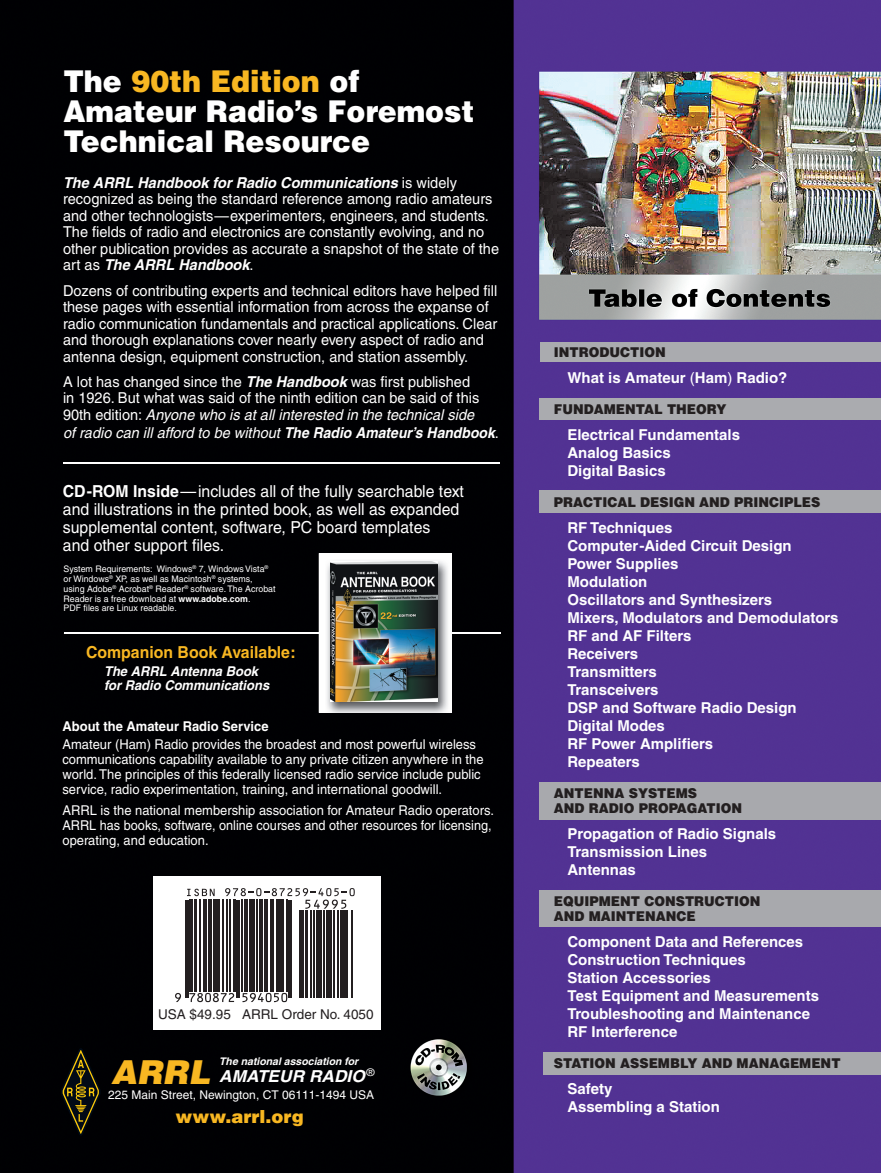
<style>
.page{position:relative;width:881px;height:1173px;background:#fff}
.page>*{position:absolute;margin:0;border:0;box-sizing:border-box;transform-origin:0 0}
.t1{font:italic 900 33px "Helvetica";color:#f8b722}
.t2{font:900 30px/30px "Helvetica";color:#fff;scale:.95 1}
.t3{font:900 18px "Helvetica";color:#f8b722}
.t4{font:16.5px/18px "Helvetica";color:#fff;scale:.96 1}
.t5{font:700 16.5px "Helvetica";color:#f8b722;scale:.96 1}
.t6{font:italic 700 16.5px "Helvetica";color:#fff;scale:1.05 1}
.t7{font:15px/16.5px "Helvetica";color:#fff}
.t8{font:700 15px/18px "Helvetica";color:#fff}
.t9{font:italic 15px "Helvetica";color:#fff}
.t10{font:13.5px/15px "Helvetica";color:#fff;scale:.96 1}
.t11{font:900 13.5px/15px "Helvetica";color:#231f20;scale:.95 1}
.t12{font:italic 700 13.5px/13.8px "Helvetica";color:#fff;scale:.96 1}
.t13{font:700 13.5px "Helvetica";color:#fff;scale:.96 1}
.t14{font:13.5px "Helvetica";color:#231f20}
.t15{font:12px "Helvetica";color:#fff}
.t16{font:italic 700 10.5px "Helvetica";color:#fff}
.t17{font:9px/9.8px "Helvetica";color:#fff}
.s1{color:#f8b722}
.s2{font-weight:700;font-style:italic}
.s3{font-style:italic}
.s4{font-weight:700}
.s5{font-style:normal}
.s6{font-weight:400}
</style>
<div class="page">
<img style="left:0;top:0;width:881px;height:1173px">
<div style="left:153px;top:876px;width:227px;height:153px;background:#fff"></div>
<svg style="left:60px;top:1048px;width:42px;height:89px;background:#211e0a"></svg>
<div style="left:63px;top:69px;width:415px;height:88px;background:#000002"></div>
<div style="left:540px;top:342px;width:341px;height:19px;background:#aaabaf"></div>
<div style="left:539px;top:490px;width:342px;height:22px;background:#a8a9ad"></div>
<div style="left:539px;top:781px;width:342px;height:38px;background:#a8a9ad"></div>
<div style="left:539px;top:890px;width:342px;height:37px;background:#a8a9ad"></div>
<div style="left:543px;top:1051px;width:338px;height:23px;background:#a8a9ad"></div>
<div style="left:539px;top:398px;width:342px;height:21px;background:#aaabaf"></div>
<hr style="left:63px;top:462px;width:437px;height:1px;background:#fff">
<svg style="left:185px;top:896px;width:168px;height:106px"></svg>
<svg style="left:187px;top:888px;width:28px;height:8px"></svg>
<svg style="left:175px;top:993px;width:6px;height:9px"></svg>
<hr style="left:185px;top:899px;width:1px;height:98px;background:#231f20">
<hr style="left:187px;top:899px;width:1px;height:98px;background:#231f20">
<hr style="left:189px;top:899px;width:4px;height:92px;background:#231f20">
<hr style="left:194px;top:899px;width:2px;height:92px;background:#231f20">
<hr style="left:200px;top:899px;width:1px;height:92px;background:#231f20">
<hr style="left:203px;top:899px;width:1px;height:92px;background:#231f20">
<hr style="left:205px;top:899px;width:1px;height:92px;background:#231f20">
<hr style="left:209px;top:899px;width:3px;height:92px;background:#231f20">
<hr style="left:213px;top:899px;width:2px;height:92px;background:#231f20">
<hr style="left:216px;top:899px;width:4px;height:92px;background:#231f20">
<hr style="left:222px;top:899px;width:1px;height:92px;background:#231f20">
<hr style="left:227px;top:899px;width:1px;height:92px;background:#231f20">
<svg style="left:189px;top:993px;width:45px;height:9px"></svg>
<hr style="left:230px;top:899px;width:1px;height:92px;background:#231f20">
<hr style="left:233px;top:899px;width:2px;height:92px;background:#231f20">
<hr style="left:237px;top:899px;width:1px;height:98px;background:#231f20">
<hr style="left:239px;top:899px;width:1px;height:98px;background:#231f20">
<hr style="left:241px;top:899px;width:1px;height:92px;background:#231f20">
<hr style="left:244px;top:899px;width:4px;height:92px;background:#231f20">
<hr style="left:249px;top:899px;width:3px;height:92px;background:#231f20">
<hr style="left:253px;top:899px;width:2px;height:92px;background:#231f20">
<hr style="left:257px;top:899px;width:1px;height:92px;background:#231f20">
<hr style="left:259px;top:899px;width:3px;height:92px;background:#231f20">
<hr style="left:265px;top:899px;width:3px;height:92px;background:#231f20">
<hr style="left:270px;top:899px;width:1px;height:92px;background:#231f20">
<hr style="left:273px;top:899px;width:1px;height:92px;background:#231f20">
<hr style="left:276px;top:899px;width:3px;height:92px;background:#231f20">
<svg style="left:243px;top:993px;width:44px;height:9px"></svg>
<hr style="left:280px;top:899px;width:4px;height:92px;background:#231f20">
<hr style="left:286px;top:899px;width:1px;height:92px;background:#231f20">
<hr style="left:288px;top:899px;width:1px;height:98px;background:#231f20">
<hr style="left:290px;top:899px;width:2px;height:98px;background:#231f20">
<hr style="left:299px;top:910px;width:2px;height:87px;background:#231f20">
<hr style="left:302px;top:910px;width:2px;height:87px;background:#231f20">
<hr style="left:305px;top:910px;width:2px;height:87px;background:#231f20">
<hr style="left:311px;top:910px;width:1px;height:87px;background:#231f20">
<hr style="left:313px;top:910px;width:1px;height:87px;background:#231f20">
<hr style="left:316px;top:910px;width:4px;height:87px;background:#231f20">
<hr style="left:321px;top:910px;width:1px;height:87px;background:#231f20">
<hr style="left:323px;top:910px;width:1px;height:87px;background:#231f20">
<hr style="left:326px;top:910px;width:2px;height:87px;background:#231f20">
<hr style="left:329px;top:910px;width:3px;height:87px;background:#231f20">
<hr style="left:333px;top:910px;width:1px;height:87px;background:#231f20">
<hr style="left:338px;top:910px;width:1px;height:87px;background:#231f20">
<hr style="left:340px;top:910px;width:2px;height:87px;background:#231f20">
<hr style="left:343px;top:910px;width:1px;height:87px;background:#231f20">
<svg style="left:225px;top:888px;width:130px;height:20px"></svg>
<hr style="left:346px;top:910px;width:2px;height:87px;background:#231f20">
<hr style="left:351px;top:910px;width:1px;height:87px;background:#231f20">
<hr style="left:64px;top:632px;width:437px;height:2px;background:#fff">
<div style="left:319px;top:553px;width:132px;height:159px;background:#fff"></div>
<img style="left:326px;top:561px;width:123px;height:154px">
<img style="left:330px;top:561px;width:108px;height:140px">
<h2 class="t2" style="left:63px;top:69px;width:434px">The <span class="s1">90th Edition</span> of<br>Amateur Radio’s Foremost<br>Technical Resource</h2>
<p class="t7" style="left:63px;top:176px;width:438px"><span class="s2">The ARRL Handbook for Radio Communications</span> is widely recognized as being the standard reference among radio amateurs and other technologists—experimenters, engineers, and students.<br>The fields of radio and electronics are constantly evolving, and no other publication provides as accurate a snapshot of the state of the art as <span class="s2">The ARRL Handbook</span>.</p>
<p class="t7" style="left:63px;top:283px;width:436px">Dozens of contributing experts and technical editors have helped fill these pages with essential information from across the expanse of radio communication fundamentals and practical applications. Clear and thorough explanations cover nearly every aspect of radio and antenna design, equipment construction, and station assembly.</p>
<p class="t7" style="left:63px;top:374px;width:418px">A lot has changed since the <span class="s2">The Handbook</span> was first published in 1926. But what was said of the ninth edition can be said of this<br>90th edition: <span class="s3">Anyone who is at all interested in the technical side</span></p>
<p class="t9" style="left:63px;top:427px;width:437px">of radio can ill afford to be without <span class="s4">The Radio Amateur’s Handbook</span><span class="s5">.</span></p>
<p class="t4" style="left:63px;top:484px;width:419px"><span class="s4">CD-ROM Inside</span>—includes all of the fully searchable text and illustrations in the printed book, as well as expanded supplemental content, software, PC board templates<br>and other support files.</p>
<p class="t17" style="left:64px;top:565px;width:214px">System Requirements: Windows<sup>®</sup> 7, WindowsVista<sup>® </sup>or Windows<sup>®</sup> XP, as well as Macintosh<sup>®</sup> systems, using Adobe<sup>®</sup> Acrobat<sup>®</sup> Reader<sup>®</sup> software. The Acrobat Reader is a free download at <span class="s4">www.adobe.com</span>.<br>PDF files are Linux readable.</p>
<p class="t5" style="left:86px;top:646px;width:220px">Companion Book Available:</p>
<p class="t12" style="left:104px;top:665px;width:173px">The ARRL Antenna Book for Radio Communications</p>
<p class="t13" style="left:62px;top:721px;width:216px">About the Amateur Radio Service</p>
<p class="t10" style="left:62px;top:738px;width:440px">Amateur (Ham) Radio provides the broadest and most powerful wireless communications capability available to any private citizen anywhere in the world. The principles of this federally licensed radio service include public service, radio experimentation, training, and international goodwill.</p>
<p class="t10" style="left:62px;top:803px;width:451px">ARRL is the national membership association for Amateur Radio operators.<br>ARRL has books, software, online courses and other resources for licensing, operating, and education.</p>
<p class="t14" style="left:158px;top:1009px;width:217px">USA $49.95 ARRL Order No. 4050</p>
<h1 class="t1" style="left:111px;top:1059px;width:101px">ARRL</h1>
<p class="t16" style="left:219px;top:1057px;width:141px">The national association for</p>
<p class="t6" style="left:219px;top:1069px;width:150px">AMATEUR RADIO<sup>®</sup></p>
<p class="t15" style="left:108px;top:1090px;width:267px">225 Main Street, Newington, CT 06111-1494 USA</p>
<p class="t3" style="left:176px;top:1110px;width:130px">www.arrl.org</p>
<p class="t11" style="left:554px;top:346px;width:119px">INTRODUCTION</p>
<p class="t8" style="left:567px;top:370px;width:222px">What is Amateur <span class="s6">(</span>Ham<span class="s6">)</span> Radio?</p>
<p class="t11" style="left:554px;top:403px;width:183px">FUNDAMENTAL THEORY</p>
<p class="t8" style="left:567px;top:427px;width:174px">Electrical Fundamentals<br>Analog Basics<br>Digital Basics</p>
<p class="t11" style="left:554px;top:496px;width:282px">PRACTICAL DESIGN AND PRINCIPLES</p>
<p class="t8" style="left:567px;top:520px;width:273px">RF Techniques<br>Computer-Aided Circuit Design<br>Power Supplies<br>Modulation<br>Oscillators and Synthesizers<br>Mixers, Modulators and Demodulators<br>RF and AF Filters<br>Receivers<br>Transmitters<br>Transceivers<br>DSP and Software Radio Design<br>Digital Modes<br>RF Power Amplifiers<br>Repeaters</p>
<p class="t11" style="left:554px;top:787px;width:199px">ANTENNA SYSTEMS<br>AND RADIO PROPAGATION</p>
<p class="t8" style="left:567px;top:826px;width:210px">Propagation of Radio Signals<br>Transmission Lines<br>Antennas</p>
<p class="t11" style="left:554px;top:895px;width:219px">EQUIPMENT CONSTRUCTION<br>AND MAINTENANCE</p>
<p class="t8" style="left:567px;top:934px;width:253px">Component Data and References<br>Construction Techniques<br>Station Accessories<br>Test Equipment and Measurements<br>Troubleshooting and Maintenance<br>RF Interference</p>
<p class="t11" style="left:554px;top:1057px;width:303px">STATION ASSEMBLY AND MANAGEMENT</p>
<p class="t8" style="left:567px;top:1081px;width:154px">Safety<br>Assembling a Station</p>
</div>
